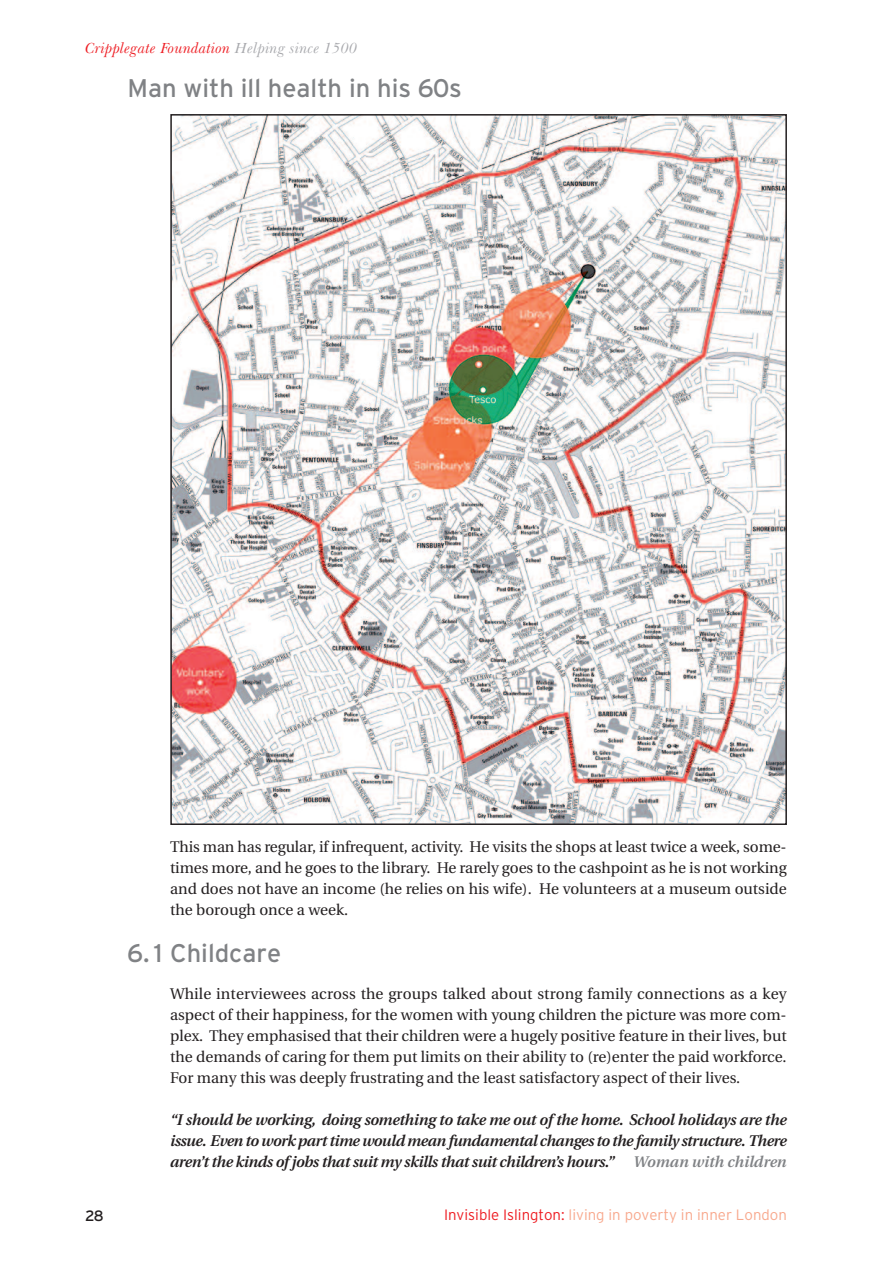
<style>
.page{position:relative;width:893px;height:1263px;background:#fff}
.page>*{position:absolute;margin:0;border:0;box-sizing:border-box;transform-origin:0 0}
.t1{font:25.5px "I511 Interstate Regular";color:#808285}
.t2{font:15.45px/21px "Utopia";color:#231f20;text-align:justify}
.t3{font:italic 600 15.45px/21px "Utopia";letter-spacing:-.025em;color:#231f20;text-align:justify}
.t4{font:15px "I510 Interstate Light";color:#f8a98e}
.t5{font:italic 15px "New Baskerville IT Cby BT";letter-spacing:.015em;color:#ee1d23}
.t6{font:15px "I511 Interstate Regular";color:#231f20}
.s1{color:#a8a9ad}
.s2{color:#808285}
.s3{color:#ee1d23}
</style>
<div class="page">
<img style="left:173px;top:117px;width:611px;height:705px">
<p class="t5" style="left:85px;top:43px;width:274px">Cripplegate Foundation <span class="s1">Helping since 1500</span></p>
<h1 class="t1" style="left:128px;top:73px;width:336px">Man with ill health in his 60s</h1>
<p class="t2" style="left:170px;top:838px;width:618px">This man has regular, if infrequent, activity. He visits the shops at least twice a week, some&shy;times more, and he goes to the library. He rarely goes to the cashpoint as he is not working and does not have an income (he relies on his wife). He volunteers at a museum outside the borough once a week.</p>
<h1 class="t1" style="left:128px;top:938px;width:155px">6.1 Childcare</h1>
<p class="t2" style="left:170px;top:985px;width:618px">While interviewees across the groups talked about strong family connections as a key aspect of their happiness, for the women with young children the picture was more com&shy;plex. They emphasised that their children were a hugely positive feature in their lives, but the demands of caring for them put limits on their ability to (re)enter the paid workforce.<br>For many this was deeply frustrating and the least satisfactory aspect of their lives.</p>
<p class="t3" style="left:170px;top:1111px;width:618px">“I should be working, doing something to take me out of the home. School holidays are the issue. Even to work part time would meanfundamental changes to the family structure. There aren’t the kinds ofjobs that suit my skills that suit children’s hours.” <span class="s2">Woman with children</span></p>
<p class="t6" style="left:85px;top:1206px;width:20px">28</p>
<p class="t4" style="left:444px;top:1206px;width:344px"><span class="s3">Invisible Islington:</span> living in poverty in inner London</p>
</div>
